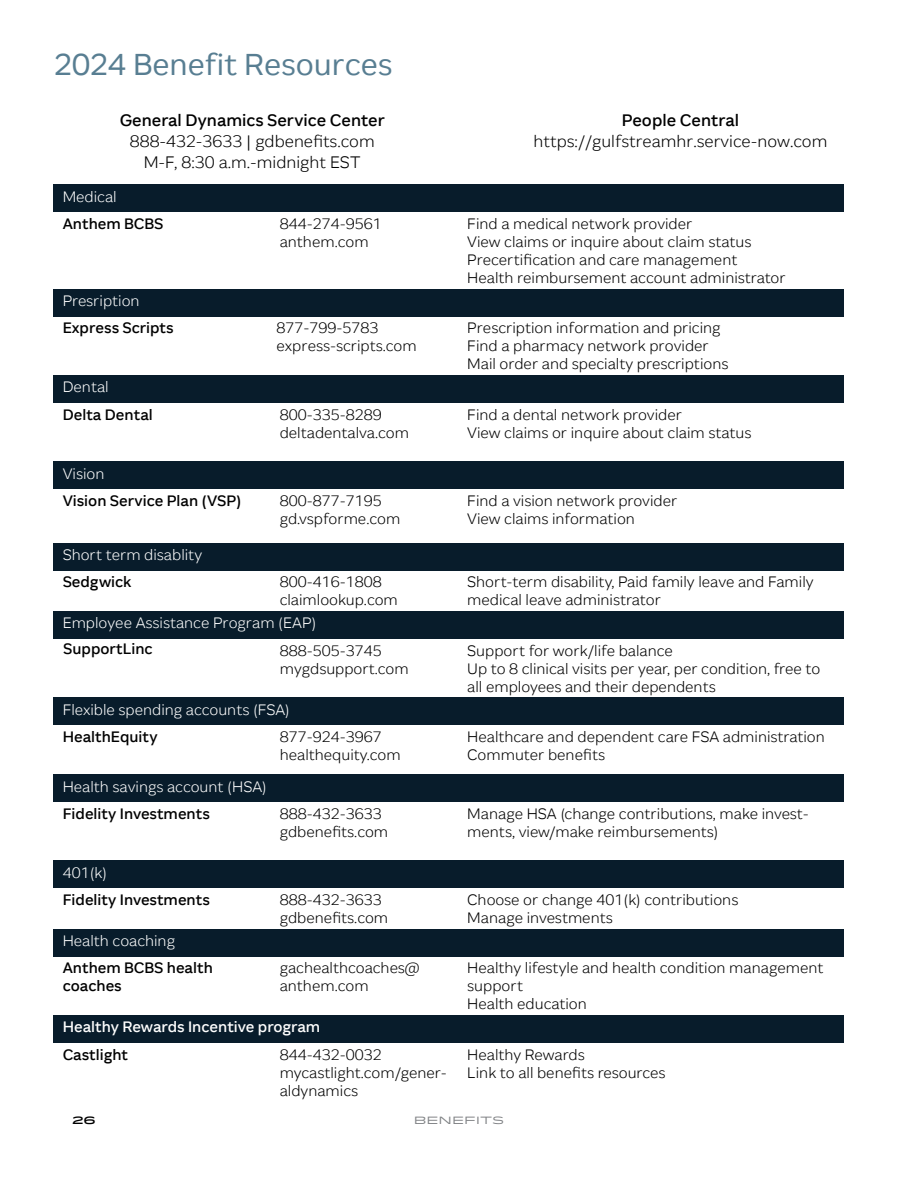
<style>
.page{position:relative;width:918px;height:1188px;background:#fff}
.page>*{position:absolute;margin:0;border:0;box-sizing:border-box;transform-origin:0 0}
.t1{font:30px "Gulfstream Horizon";color:#587e92}
.t2{font:300 16.5px/21.3px "Gulfstream Horizon";color:#000;text-align:center}
.t3{font:16.5px "Gulfstream Horizon BLD";color:#000}
.t4{font:300 15px/18px "Gulfstream Horizon";color:#000}
.t5{font:15px/18px "Gulfstream Horizon BLD";color:#000}
.t6{font:300 15px "Gulfstream Horizon";color:#fff}
.t7{font:15px "Gulfstream Horizon BLD";color:#fff}
.t8{font:10.5px "Idlewild";color:#808285}
.t9{font:500 10.5px "Idlewild";color:#000}
</style>
<div class="page">
<div style="left:54px;top:185px;width:790px;height:27px;background:#081c2b"></div>
<div style="left:54px;top:289px;width:790px;height:27px;background:#081c2b"></div>
<div style="left:54px;top:375px;width:790px;height:28px;background:#081c2b"></div>
<div style="left:54px;top:462px;width:790px;height:27px;background:#081c2b"></div>
<div style="left:54px;top:543px;width:790px;height:27px;background:#081c2b"></div>
<div style="left:54px;top:611px;width:790px;height:28px;background:#081c2b"></div>
<div style="left:54px;top:698px;width:790px;height:27px;background:#081c2b"></div>
<div style="left:54px;top:774px;width:790px;height:28px;background:#081c2b"></div>
<div style="left:54px;top:861px;width:790px;height:27px;background:#081c2b"></div>
<div style="left:54px;top:929px;width:790px;height:27px;background:#081c2b"></div>
<div style="left:54px;top:1015px;width:790px;height:28px;background:#081c2b"></div>
<h1 class="t1" style="left:54px;top:46px;width:340px">2024 Benefit Resources</h1>
<p class="t3" style="left:120px;top:110px;width:267px">General Dynamics Service Center</p>
<p class="t2" style="left:130px;top:131px;width:246px">888-432-3633 | gdbenefits.com<br>M-F, 8:30 a.m.-midnight EST</p>
<p class="t3" style="left:622px;top:110px;width:119px">People Central</p>
<p class="t2" style="left:534px;top:131px;width:295px">https://gulfstreamhr.service-now.com</p>
<p class="t6" style="left:63px;top:187px;width:55px">Medical</p>
<p class="t5" style="left:63px;top:215px;width:102px">Anthem BCBS</p>
<p class="t4" style="left:280px;top:215px;width:104px">844-274-9561 anthem.com</p>
<p class="t4" style="left:467px;top:215px;width:320px">Find a medical network provider<br>View claims or inquire about claim status Precertification and care management Health reimbursement account administrator</p>
<p class="t6" style="left:63px;top:292px;width:78px">Presription</p>
<p class="t5" style="left:63px;top:319px;width:112px">Express Scripts</p>
<p class="t4" style="left:276px;top:319px;width:142px">877-799-5783 express-scripts.com</p>
<p class="t4" style="left:467px;top:319px;width:263px">Prescription information and pricing<br>Find a pharmacy network provider<br>Mail order and specialty prescriptions</p>
<p class="t6" style="left:63px;top:378px;width:48px">Dental</p>
<p class="t5" style="left:63px;top:405px;width:92px">Delta Dental</p>
<p class="t4" style="left:280px;top:405px;width:131px">800-335-8289 deltadentalva.com</p>
<p class="t4" style="left:467px;top:405px;width:286px">Find a dental network provider<br>View claims or inquire about claim status</p>
<p class="t6" style="left:63px;top:464px;width:43px">Vision</p>
<p class="t5" style="left:63px;top:492px;width:180px">Vision Service Plan (VSP)</p>
<p class="t4" style="left:280px;top:492px;width:122px">800-877-7195 gd.vspforme.com</p>
<p class="t4" style="left:467px;top:492px;width:212px">Find a vision network provider<br>View claims information</p>
<p class="t6" style="left:63px;top:546px;width:141px">Short term disablity</p>
<p class="t5" style="left:63px;top:573px;width:70px">Sedgwick</p>
<p class="t4" style="left:280px;top:573px;width:120px">800-416-1808 claimlookup.com</p>
<p class="t4" style="left:467px;top:573px;width:348px">Short-term disability, Paid family leave and Family medical leave administrator</p>
<p class="t6" style="left:63px;top:614px;width:255px">Employee Assistance Program (EAP)</p>
<p class="t5" style="left:63px;top:640px;width:91px">SupportLinc</p>
<p class="t4" style="left:280px;top:641px;width:131px">888-505-3745 mygdsupport.com</p>
<p class="t4" style="left:467px;top:641px;width:355px">Support for work/life balance<br>Up to 8 clinical visits per year, per condition, free to all employees and their dependents</p>
<p class="t6" style="left:63px;top:700px;width:229px">Flexible spending accounts (FSA)</p>
<p class="t5" style="left:63px;top:728px;width:96px">HealthEquity</p>
<p class="t4" style="left:280px;top:728px;width:122px">877-924-3967 healthequity.com</p>
<p class="t4" style="left:467px;top:728px;width:359px">Healthcare and dependent care FSA administration<br>Commuter benefits</p>
<p class="t6" style="left:63px;top:777px;width:206px">Health savings account (HSA)</p>
<p class="t5" style="left:63px;top:805px;width:149px">Fidelity Investments</p>
<p class="t4" style="left:280px;top:805px;width:110px">888-432-3633 gdbenefits.com</p>
<p class="t4" style="left:467px;top:805px;width:343px">Manage HSA (change contributions, make invest&shy;ments, view/make reimbursements)</p>
<p class="t6" style="left:63px;top:863px;width:46px">401(k)</p>
<p class="t5" style="left:63px;top:891px;width:149px">Fidelity Investments</p>
<p class="t4" style="left:280px;top:891px;width:110px">888-432-3633 gdbenefits.com</p>
<p class="t4" style="left:467px;top:891px;width:273px">Choose or change 401(k) contributions<br>Manage investments</p>
<p class="t6" style="left:63px;top:932px;width:114px">Health coaching</p>
<p class="t5" style="left:63px;top:959px;width:152px">Anthem BCBS health coaches</p>
<p class="t4" style="left:280px;top:959px;width:141px">gachealthcoaches@ anthem.com</p>
<p class="t4" style="left:467px;top:959px;width:358px">Healthy lifestyle and health condition management support<br>Health education</p>
<p class="t7" style="left:63px;top:1018px;width:259px">Healthy Rewards Incentive program</p>
<p class="t5" style="left:63px;top:1046px;width:67px">Castlight</p>
<p class="t4" style="left:280px;top:1046px;width:169px">844-432-0032 mycastlight.com/gener&shy;aldynamics</p>
<p class="t4" style="left:467px;top:1046px;width:200px">Healthy Rewards<br>Link to all benefits resources</p>
<p class="t9" style="left:72px;top:1113px;width:25px">26</p>
<p class="t8" style="left:414px;top:1113px;width:92px">BENEFITS</p>
</div>
